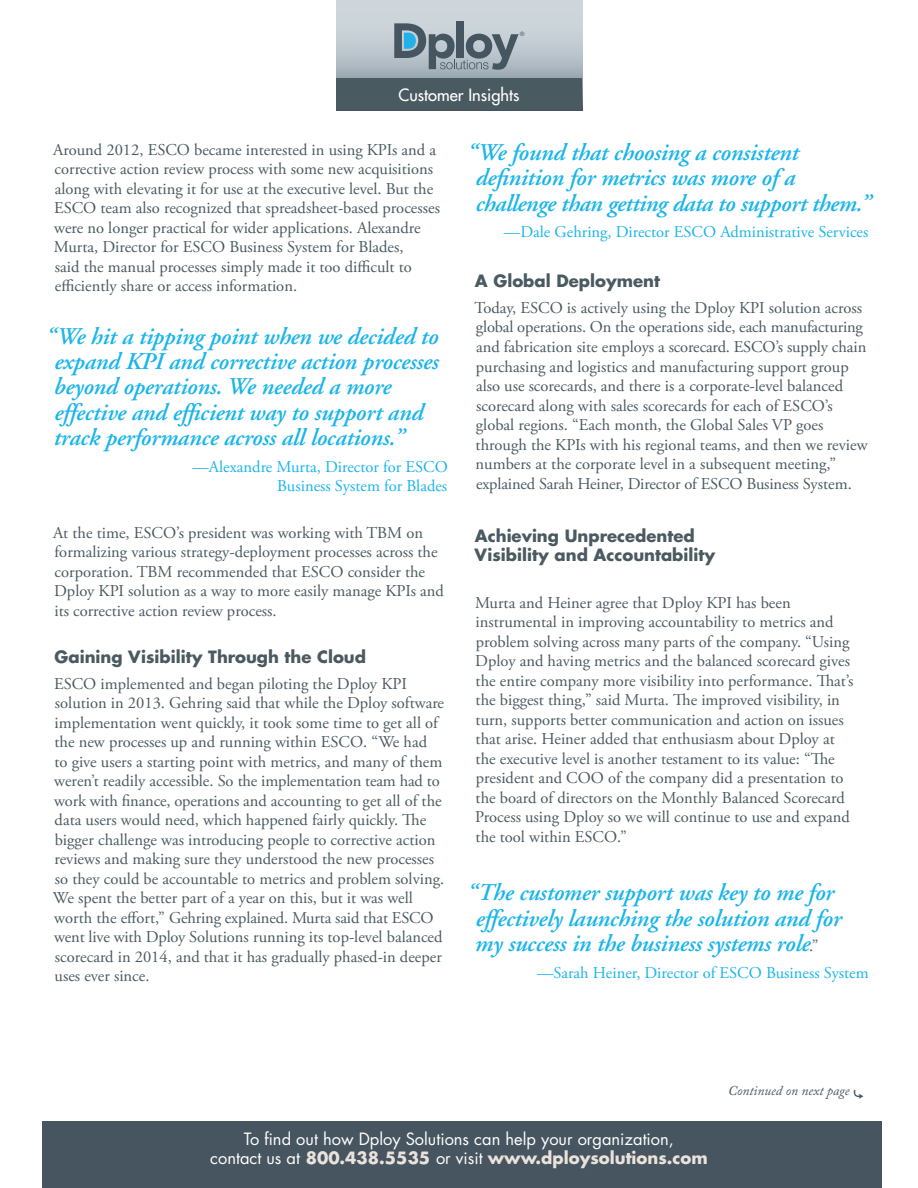
<style>
.page{position:relative;width:918px;height:1188px;background:#fff}
.page>*{position:absolute;margin:0;border:0;box-sizing:border-box;transform-origin:0 0}
.t1{font:italic 600 24px/25.5px "Adobe Garamond";letter-spacing:-.01em;color:#1ab5ea}
.t2{font:16.5px/19.5px "Adobe Garamond Pro";color:#4a5a61}
.t3{font:16.5px/19.5px "Adobe Garamond Pro";color:#1ab5ea;text-align:right}
.t4{font:16.5px/19.5px "Futura";color:#fff;text-align:center}
.t5{font:700 16.5px/19.8px "Futura";color:#4a5a61}
.t6{font:16.5px "Futura";color:#fff}
.t7{font:italic 13.5px "Adobe Caslon Pro";color:#465560}
.t8{font:6.15px "Avenir";color:#465661}
.s1{font-family:"Adobe Garamond Pro";font-weight:400;font-style:normal;font-size:16.5px;color:#4a5a61}
.s2{font-weight:700;color:#e9e3db}
</style>
<div class="page">
<div style="left:42px;top:1121px;width:839px;height:67px;background:#465560"></div>
<svg style="left:337px;top:0;width:245px;height:111px;background:#bbc5cc"></svg>
<div style="left:336px;top:78px;width:246px;height:31px;background:#4a5a61"></div>
<div style="left:457px;top:21px;width:7px;height:37px;background:#465661"></div>
<svg style="left:394px;top:23px;width:125px;height:47px;background:#8697a1"></svg>
<p class="t8" style="left:520px;top:32px;width:6px">®</p>
<p class="t6" style="left:394px;top:82px;width:132px">Leadership Insights</p>
<p class="t6" style="left:399px;top:86px;width:122px">Customer Insights</p>
<p class="t2" style="left:53px;top:141px;width:388px">Around 2012, ESCO became interested in using KPIs and a corrective action review process with some new acquisitions along with elevating it for use at the executive level. But the ESCO team also recognized that spreadsheet-based processes were no longer practical for wider applications. Alexandre Murta, Director for ESCO Business System for Blades,<br>said the manual processes simply made it too difficult to efficiently share or access information.</p>
<h1 class="t1" style="left:53px;top:325px;width:387px;text-indent:-8px">“We hit a tipping point when we decided to expand KPI and corrective action processes beyond operations. We needed a more effective and efficient way to support and track performance across all locations.”</h1>
<p class="t3" style="left:192px;top:458px;width:257px">—Alexandre Murta, Director for ESCO<br>Business System for Blades</p>
<p class="t2" style="left:53px;top:524px;width:392px">At the time, ESCO’s president was working with TBM on formalizing various strategy-deployment processes across the corporation. TBM recommended that ESCO consider the Dploy KPI solution as a way to more easily manage KPIs and its corrective action review process.</p>
<p class="t5" style="left:55px;top:648px;width:313px">Gaining Visibility Through the Cloud</p>
<p class="t2" style="left:53px;top:675px;width:393px">ESCO implemented and began piloting the Dploy KPI solution in 2013. Gehring said that while the Dploy software implementation went quickly, it took some time to get all of the new processes up and running within ESCO. “We had<br>to give users a starting point with metrics, and many of them weren’t readily accessible. So the implementation team had to work with finance, operations and accounting to get all of the data users would need, which happened fairly quickly. The bigger challenge was introducing people to corrective action reviews and making sure they understood the new processes so they could be accountable to metrics and problem solving.<br>We spent the better part of a year on this, but it was well worth the effort,” Gehring explained. Murta said that ESCO went live with Dploy Solutions running its top-level balanced scorecard in 2014, and that it has gradually phased-in deeper uses ever since.</p>
<h1 class="t1" style="left:475px;top:142px;width:397px;text-indent:-9px">“We found that choosing a consistent definition for metrics was more of a challenge than getting data to support them.”</h1>
<p class="t3" style="left:504px;top:223px;width:366px">—Dale Gehring, Director ESCO Administrative Services</p>
<p class="t5" style="left:475px;top:272px;width:187px">A Global Deployment</p>
<p class="t2" style="left:474px;top:299px;width:395px">Today, ESCO is actively using the Dploy KPI solution across global operations. On the operations side, each manufacturing and fabrication site employs a scorecard. ESCO’s supply chain purchasing and logistics and manufacturing support group also use scorecards, and there is a corporate-level balanced scorecard along with sales scorecards for each of ESCO’s global regions. “Each month, the Global Sales VP goes through the KPIs with his regional teams, and then we review numbers at the corporate level in a subsequent meeting,” explained Sarah Heiner, Director of ESCO Business System.</p>
<p class="t5" style="left:475px;top:527px;width:242px">Achieving Unprecedented<br>Visibility and Accountability</p>
<p class="t2" style="left:475px;top:594px;width:380px">Murta and Heiner agree that Dploy KPI has been instrumental in improving accountability to metrics and problem solving across many parts of the company. “Using Dploy and having metrics and the balanced scorecard gives the entire company more visibility into performance. That’s the biggest thing,” said Murta. The improved visibility, in turn, supports better communication and action on issues that arise. Heiner added that enthusiasm about Dploy at the executive level is another testament to its value: “The president and COO of the company did a presentation to the board of directors on the Monthly Balanced Scorecard Process using Dploy so we will continue to use and expand the tool within ESCO.”</p>
<h1 class="t1" style="left:466px;top:882px;width:376px;text-align:center">“The customer support was key to me for effectively launching the solution and for my success in the business systems role<span class="s1">.”</span></h1>
<p class="t3" style="left:537px;top:964px;width:333px">—Sarah Heiner, Director of ESCO Business System</p>
<p class="t7" style="left:728px;top:1085px;width:123px">Continued on next page</p>
<p class="t4" style="left:210px;top:1130px;width:499px">To find out how Dploy Solutions can help your organization,<br>contact us at <span class="s2">800.438.5535</span> or visit <span class="s2">www.dploysolutions.com</span></p>
</div>
